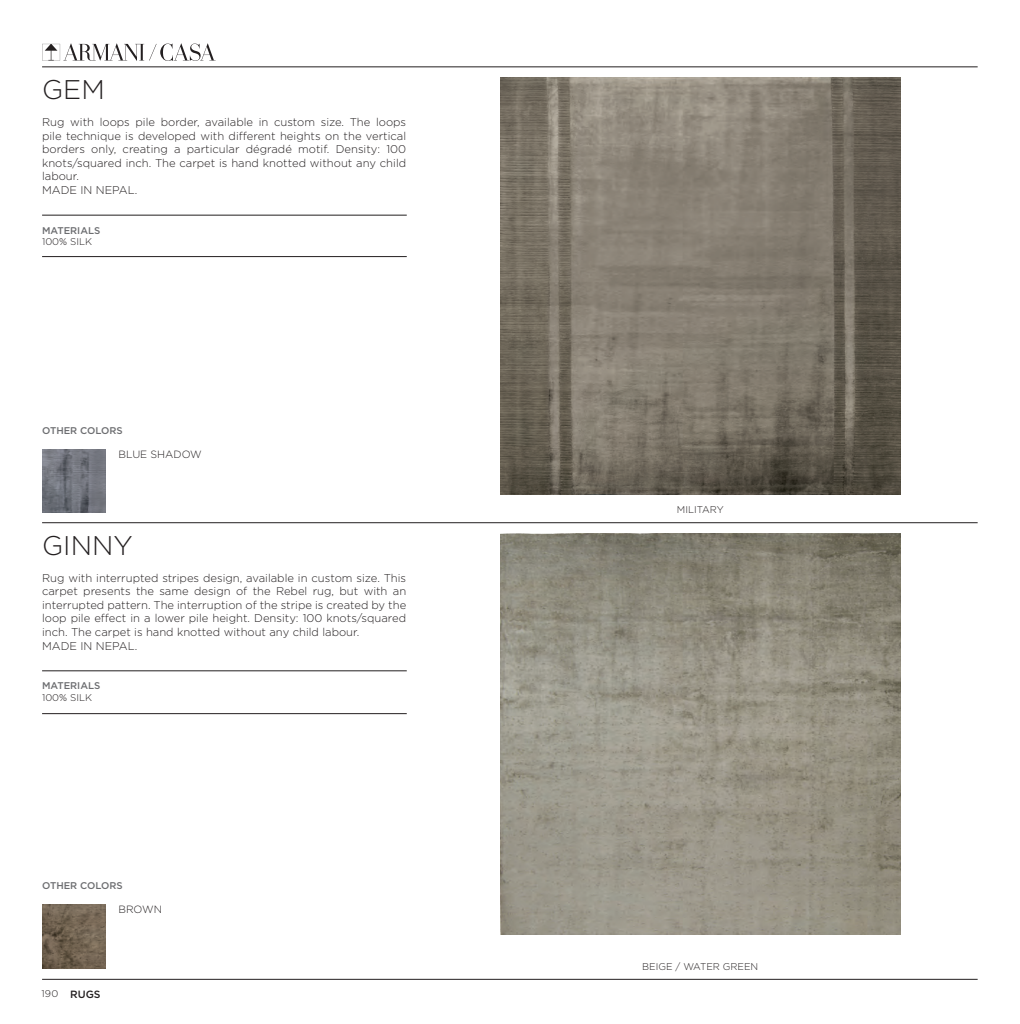
<style>
.page{position:relative;width:1020px;height:1024px;background:#fff}
.page>*{position:absolute;margin:0;border:0;box-sizing:border-box;transform-origin:0 0}
.Nome_Oggetto{font:300 27px "Gotham";color:#231f20}
.MADE_IN_ITALY{font:300 11.25px/13.5px "Gotham";color:#231f20;text-align:justify}
.t1{font:300 10.5px "Gotham";color:#231f20}
.t2{font:500 10.5px "Gotham";color:#231f20}
.Dimensions_Available{font:500 9.75px "Gotham";color:#6c6d70}
.Codice_Prodotto_foto{font:300 9.75px "Gotham";color:#231f20}
.misure{font:300 9.75px "Gotham";color:#231f20}
</style>
<div class="page">
<hr style="left:42px;top:978px;width:936px;height:1px;background:#231f20">
<svg style="left:42px;top:43px;width:174px;height:18px"></svg>
<hr style="left:42px;top:66px;width:936px;height:1px;background:#231f20">
<hr style="left:42px;top:522px;width:936px;height:1px;background:#231f20">
<img style="left:500px;top:78px;width:400px;height:416px">
<img style="left:500px;top:533px;width:400px;height:401px">
<hr style="left:42px;top:215px;width:365px;height:1px;background:#231f20">
<hr style="left:42px;top:256px;width:365px;height:1px;background:#231f20">
<img style="left:42px;top:449px;width:64px;height:64px">
<img style="left:42px;top:904px;width:64px;height:64px">
<hr style="left:42px;top:670px;width:365px;height:1px;background:#231f20">
<hr style="left:42px;top:713px;width:365px;height:1px;background:#231f20">
<p class="Nome_Oggetto" style="left:42px;top:73px;width:64px">GEM</p>
<p class="MADE_IN_ITALY" style="left:42px;top:115px;width:366px">Rug with loops pile border, available in custom size. The loops pile technique is developed with different heights on the vertical borders only, creating a particular dégradé motif. Density: 100 knots/squared inch. The carpet is hand knotted without any child labour.</p>
<p class="MADE_IN_ITALY" style="left:42px;top:183px;width:97px">MADE IN NEPAL.</p>
<p class="Dimensions_Available" style="left:42px;top:224px;width:60px">MATERIALS</p>
<p class="misure" style="left:42px;top:236px;width:51px">100% SILK</p>
<p class="Dimensions_Available" style="left:42px;top:424px;width:82px">OTHER COLORS</p>
<p class="t1" style="left:118px;top:447px;width:85px">BLUE SHADOW</p>
<p class="Nome_Oggetto" style="left:42px;top:528px;width:92px">GINNY</p>
<p class="MADE_IN_ITALY" style="left:42px;top:571px;width:366px">Rug with interrupted stripes design, available in custom size. This carpet presents the same design of the Rebel rug, but with an interrupted pattern. The interruption of the stripe is created by the loop pile effect in a lower pile height. Density: 100 knots/squared inch. The carpet is hand knotted without any child labour.</p>
<p class="MADE_IN_ITALY" style="left:42px;top:638px;width:97px">MADE IN NEPAL.</p>
<p class="Dimensions_Available" style="left:42px;top:679px;width:60px">MATERIALS</p>
<p class="misure" style="left:42px;top:691px;width:51px">100% SILK</p>
<p class="Dimensions_Available" style="left:42px;top:879px;width:82px">OTHER COLORS</p>
<p class="t1" style="left:118px;top:902px;width:45px">BROWN</p>
<p class="Codice_Prodotto_foto" style="left:42px;top:987px;width:18px">190</p>
<p class="t2" style="left:70px;top:987px;width:32px">RUGS</p>
<p class="Codice_Prodotto_foto" style="left:677px;top:503px;width:48px">MILITARY</p>
<p class="Codice_Prodotto_foto" style="left:642px;top:959px;width:118px">BEIGE / WATER GREEN</p>
</div>
